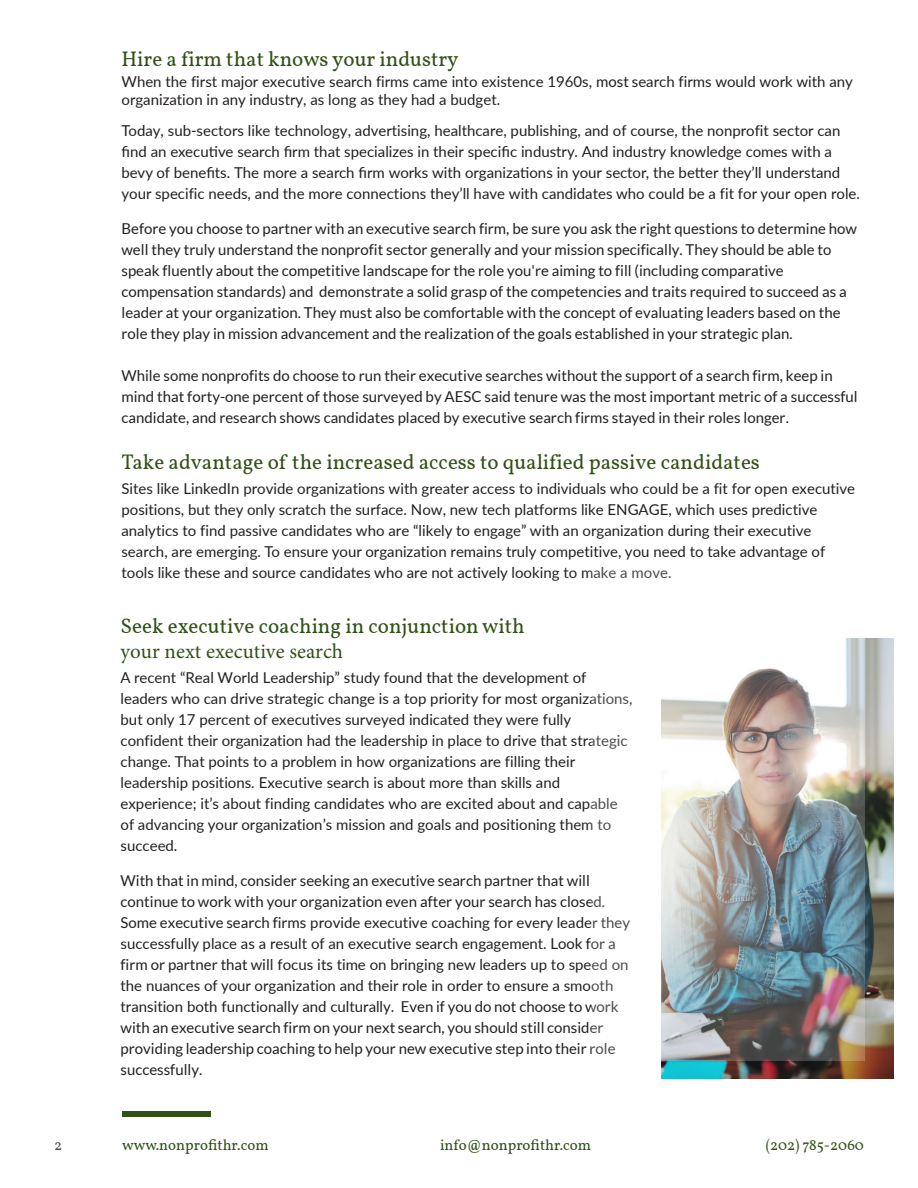
<style>
.page{position:relative;width:918px;height:1188px;background:#fff}
.page>*{position:absolute;margin:0;border:0;box-sizing:border-box;transform-origin:0 0}
.t1{font:21px/25px "Vollkorn";color:#305115}
.t2{font:15px/21px "Lato";color:#231f20}
.t3{font:15px "Vollkorn";color:#305115}
.t4{font:15px "Vollkorn";color:#4c4d51}
.s1{font-family:"Minion Pro"}
</style>
<div class="page">
<div style="left:122px;top:1111px;width:89px;height:5px;background:#305115"></div>
<img style="left:662px;top:639px;width:231px;height:439px">
<img style="left:661px;top:638px;width:203px;height:422px">
<p class="t1" style="left:122px;top:47px;width:339px">Hire a firm that knows your industry</p>
<p class="t2" style="left:122px;top:72px;width:733px;line-height:18px">When the first major executive search firms came into existence 1960s, most search firms would work with any organization in any industry, as long as they had a budget.</p>
<p class="t2" style="left:122px;top:120px;width:740px">Today, sub-sectors like technology, advertising, healthcare, publishing, and of course, the nonprofit sector can find an executive search firm that specializes in their specific industry. And industry knowledge comes with a bevy of benefits. The more a search firm works with organizations in your sector, the better they’ll understand your specific needs, and the more connections they’ll have with candidates who could be a fit for your open role.</p>
<p class="t2" style="left:122px;top:218px;width:737px">Before you choose to partner with an executive search firm, be sure you ask the right questions to determine how well they truly understand the nonprofit sector generally and your mission specifically. They should be able to speak fluently about the competitive landscape for the role you're aiming to fill (including comparative compensation standards) and demonstrate a solid grasp of the competencies and traits required to succeed as a leader at your organization. They must also be comfortable with the concept of evaluating leaders based on the role they play in mission advancement and the realization of the goals established in your strategic plan.</p>
<p class="t2" style="left:122px;top:365px;width:738px">While some nonprofits do choose to run their executive searches without the support of a search firm, keep in mind that forty-one percent of those surveyed by AESC said tenure was the most important metric of a successful candidate, and research shows candidates placed by executive search firms stayed in their roles longer.</p>
<p class="t1" style="left:122px;top:450px;width:640px">Take advantage of the increased access to qualified passive candidates</p>
<p class="t2" style="left:121px;top:478px;width:735px">Sites like LinkedIn provide organizations with greater access to individuals who could be a fit for open executive positions, but they only scratch the surface. Now, new tech platforms like ENGAGE, which uses predictive analytics to find passive candidates who are “likely to engage” with an organization during their executive search, are emerging. To ensure your organization remains truly competitive, you need to take advantage of tools like these and source candidates who are not actively looking to make a move.</p>
<p class="t1" style="left:121px;top:614px;width:406px">Seek executive coaching in conjunction with <span class="s1">your next executive search</span></p>
<p class="t2" style="left:121px;top:667px;width:513px">A recent “Real World Leadership” study found that the development of leaders who can drive strategic change is a top priority for most organizations, but only 17 percent of executives surveyed indicated they were fully confident their organization had the leadership in place to drive that strategic change. That points to a problem in how organizations are filling their leadership positions. Executive search is about more than skills and experience; it’s about finding candidates who are excited about and capable of advancing your organization’s mission and goals and positioning them to succeed.</p>
<p class="t2" style="left:121px;top:869px;width:511px">With that in mind, consider seeking an executive search partner that will continue to work with your organization even after your search has closed.<br>Some executive search firms provide executive coaching for every leader they successfully place as a result of an executive search engagement. Look for a firm or partner that will focus its time on bringing new leaders up to speed on the nuances of your organization and their role in order to ensure a smooth transition both functionally and culturally. Even if you do not choose to work with an executive search firm on your next search, you should still consider providing leadership coaching to help your new executive step into their role successfully.</p>
<p class="t4" style="left:54px;top:1134px;width:10px">2</p>
<p class="t3" style="left:122px;top:1134px;width:148px">www.nonprofithr.com</p>
<p class="t3" style="left:440px;top:1134px;width:153px">info@nonprofithr.com</p>
<p class="t3" style="left:766px;top:1134px;width:100px">(202) 785-2060</p>
</div>
